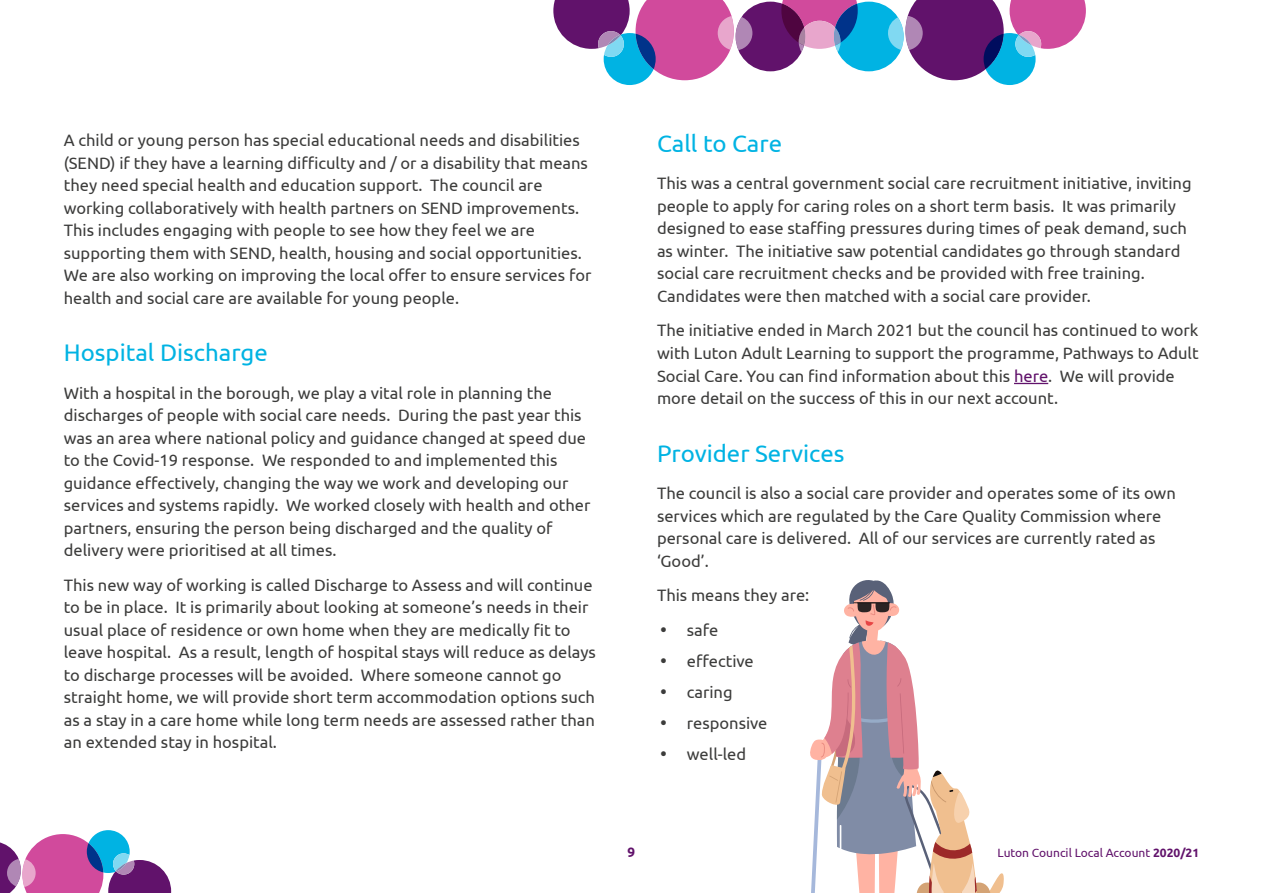
<style>
.page{position:relative;width:1263px;height:893px;background:#fff}
.page>*{position:absolute;margin:0;border:0;box-sizing:border-box;transform-origin:0 0}
.Heading_1{font:24px "Ubuntu";color:#00b3e3}
.body{font:16.5px/22.5px "Ubuntu";color:#3c3c3b}
.body-2{font:16.5px/22.5px "Ubuntu 2";color:#3c3c3b}
.t1{font:700 13.5px "Ubuntu";color:#61126b}
.t2{font:12px "Ubuntu";color:#61126b}
.s1{font-family:"Ubuntu"}
.s2{font-family:"Ubuntu 2"}
.s3{color:#61126b}
.s4{font-weight:700}
</style>
<div class="page">
<svg style="left:0;top:830px;width:171px;height:63px"></svg>
<div style="left:834px;top:2px;width:70px;height:69px;background:#00b3e3;border-radius:50%"></div>
<div style="left:735px;top:2px;width:70px;height:69px;background:#61126b;border-radius:50%"></div>
<svg style="left:888px;top:0;width:198px;height:85px"></svg>
<svg style="left:553px;top:0;width:199px;height:85px"></svg>
<svg style="left:781px;top:0;width:77px;height:63px"></svg>
<hr style="left:1014px;top:383px;width:34px;height:1px;background:#61126b">
<svg style="left:810px;top:580px;width:194px;height:313px"></svg>
<p class="body-2" style="left:64px;top:128px;width:529px"><span class="s1">A child or young person has special educational needs and disabilities </span>(SEND) if they have a learning difficulty and / or a disability that means they need special health and education support. The council are working collaboratively with health partners on SEND improvements.<br><span class="s1">This includes engaging with people to see how they feel we are </span>supporting them with SEND, health, housing and social opportunities.<br>We are also working on improving the local offer to ensure services for health and social care are available for young people.</p>
<p class="Heading_1" style="left:64px;top:338px;width:206px">Hospital Discharge</p>
<p class="body" style="left:64px;top:381px;width:528px">With a hospital in the borough, we play a vital role in planning the discharges of people with social care needs. During the past year this was an area where national policy and guidance changed at speed due to the Covid-19 response. We responded to and implemented this <span class="s2">guidance effectively, changing the way we work and developing our services and systems rapidly. We worked closely with health and other </span>partners, ensuring the person being discharged and the quality of delivery were prioritised at all times.</p>
<p class="body" style="left:64px;top:573px;width:534px"><span class="s2">This new way of working is called Discharge to Assess and will continue to be in place. It is primarily about looking at someone’s needs in their usual place of residence or own home when they are medically fit to </span>leave hospital. As a result, length of hospital stays will reduce as delays to discharge processes will be avoided. Where someone cannot go straight home, we will provide short term accommodation options such as a stay in a care home while long term needs are assessed rather than an extended stay in hospital.</p>
<p class="Heading_1" style="left:657px;top:129px;width:127px">Call to Care</p>
<p class="body" style="left:657px;top:172px;width:536px">This was a central government social care recruitment initiative, inviting people to apply for caring roles on a short term basis. It was primarily <span class="s2">designed to ease staffing pressures during times of peak demand, such </span>as winter. The initiative saw potential candidates go through standard <span class="s2">social care recruitment checks and be provided with free training.<br></span>Candidates were then matched with a social care provider.</p>
<p class="body" style="left:657px;top:319px;width:543px"><span class="s2">The initiative ended in March 2021 but the council has continued to work </span>with Luton Adult Learning to support the programme, Pathways to Adult <span class="s2">Social Care. You can find information about this</span> <span class="s3">here</span>. We will provide more detail on the success of this in our next account.</p>
<p class="Heading_1" style="left:657px;top:438px;width:189px">Provider Services</p>
<p class="body" style="left:657px;top:481px;width:520px">The council is also a social care provider and operates some of its own services which are regulated by the Care Quality Commission where personal care is delivered. All of our services are currently rated as <span class="s2">‘Good’.</span></p>
<p class="body" style="left:657px;top:583px;width:154px">This means they are:</p>
<p class="body" style="left:660px;top:618px;width:60px">• safe</p>
<p class="body-2" style="left:660px;top:649px;width:95px">• effective</p>
<p class="body" style="left:660px;top:680px;width:74px">• caring</p>
<p class="body" style="left:660px;top:711px;width:109px">• responsive</p>
<p class="body" style="left:660px;top:742px;width:88px">• well-led</p>
<p class="t1" style="left:628px;top:844px;width:9px">9</p>
<p class="t2" style="left:997px;top:845px;width:203px">Luton Council Local Account <span class="s4">2020/21</span></p>
</div>
